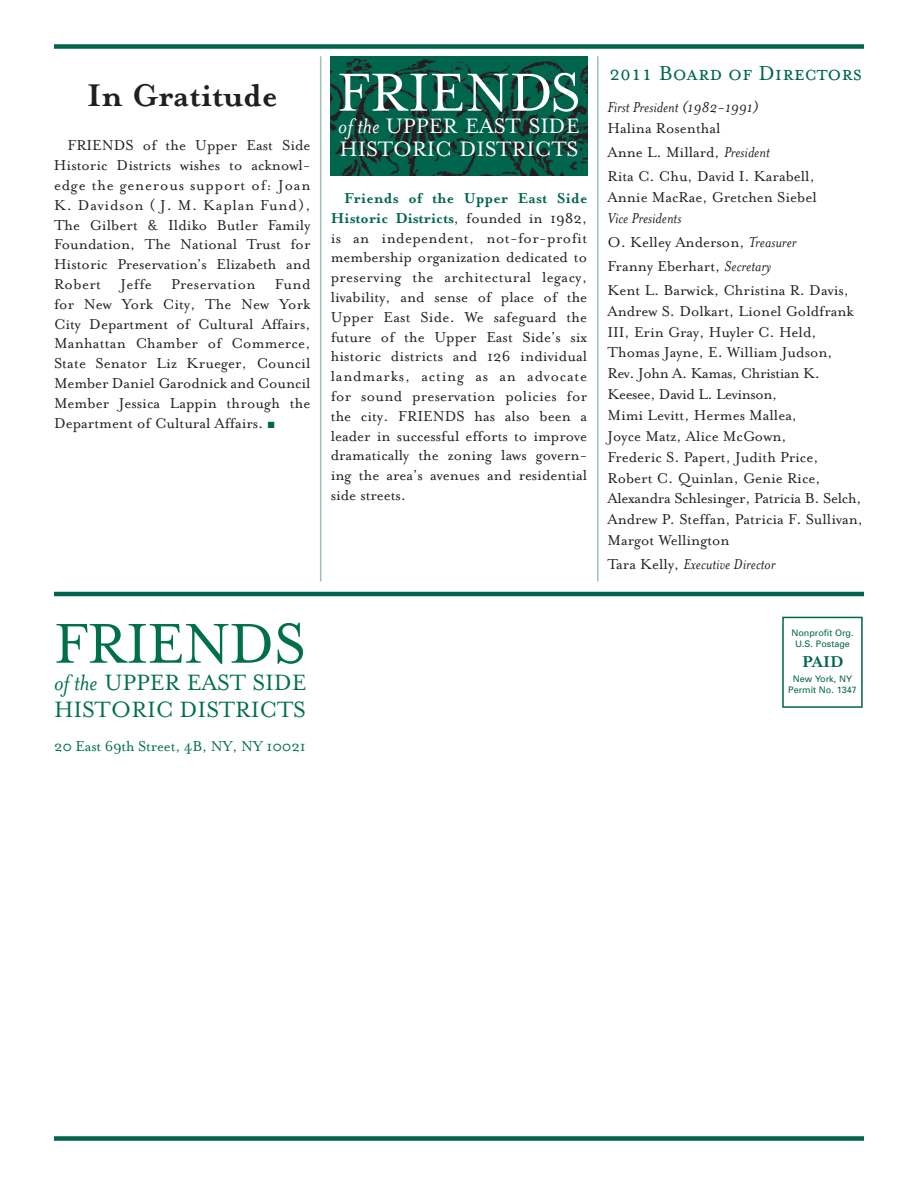
<style>
.page{position:relative;width:918px;height:1188px;background:#fff}
.page>*{position:absolute;margin:0;border:0;box-sizing:border-box;transform-origin:0 0}
.t1{font:64.5px "Mrs Eaves Roman";letter-spacing:-.02em;color:#00704a}
.t2{font:61.5px "Mrs Eaves Roman";color:#fff}
.t3{font:700 36px "Mrs Eaves";color:#231f20}
.t4{font:25.5px/27px "Mrs Eaves Roman";letter-spacing:-.005em;color:#00704a}
.t5{font:24px/22.8px "Mrs Eaves Roman";color:#fff}
.t6{font:23.25px "Mrs Eaves Small Caps";color:#00654d}
.t7{font:700 18px "Mrs Eaves";color:#00654d}
.t8{font:16.5px/19.8px "Mrs Eaves Roman";color:#231f20}
.t9{font:italic 16.5px "Mrs Eaves";color:#231f20}
.t10{font:700 16.5px/19.8px "Mrs Eaves";letter-spacing:.015em;color:#00654d;text-align:right}
.t11{font:16.5px "Mrs Eaves Roman";letter-spacing:-.015em;color:#00704a}
.t12{font:9px/10.8px "Univers";color:#00654d;text-align:center}
.s1{color:#00654d}
.s2{font-family:"Mrs Eaves";font-style:italic}
.s3{font-family:"Mrs Eaves Roman";font-weight:400;color:#231f20}
.s4{font-family:"Mrs Eaves Roman";font-style:normal}
</style>
<div class="page">
<div style="left:54px;top:1136px;width:810px;height:5px;background:#00654d"></div>
<hr style="left:320px;top:56px;width:1px;height:525px;background:#9cbfb7">
<hr style="left:597px;top:56px;width:2px;height:525px;background:#9cbfb7">
<div style="left:54px;top:44px;width:810px;height:5px;background:#00654d"></div>
<hr style="left:54px;top:592px;width:810px;height:4px;background:#00654d">
<div style="left:782px;top:617px;width:81px;height:91px;border:2px solid #00654d"></div>
<img style="left:331px;top:56px;width:256px;height:120px">
<h3 class="t3" style="left:87px;top:72px;width:192px">In Gratitude</h3>
<p class="t8" style="left:54px;top:135px;width:258px;text-align:justify;text-indent:14px">FRIENDS of the Upper East Side Historic Districts wishes to acknowl&shy;edge the generous support of: Joan K. Davidson ( J. M. Kaplan Fund), The Gilbert &amp; Ildiko Butler Family Foundation, The National Trust for Historic Preservation’s Elizabeth and Robert Jeffe Preservation Fund for New York City, The New York City Department of Cultural Affairs, Manhattan Chamber of Commerce, State Senator Liz Krueger, Council Member Daniel Garodnick and Council Member Jessica Lappin through the Department of Cultural Affairs. <span class="s1">■</span></p>
<h1 class="t1" style="left:54px;top:603px;width:253px">FRIENDS</h1>
<h3 class="t4" style="left:54px;top:667px;width:254px"><span class="s2">of the</span> UPPER EAST SIDE<br>HISTORIC DISTRICTS</h3>
<p class="t11" style="left:54px;top:736px;width:253px">20 East 69th Street, 4B, NY, NY 10021</p>
<h2 class="t2" style="left:337px;top:53px;width:245px">FRIENDS</h2>
<h3 class="t5" style="left:338px;top:114px;width:243px"><span class="s2">of the</span> UPPER EAST SIDE<br>HISTORIC DISTRICTS</h3>
<p class="t10" style="left:331px;top:188px;width:258px">Friends of the Upper East Side<br>Historic Districts<span class="s3">, founded in 1982,</span></p>
<p class="t8" style="left:331px;top:227px;width:258px;text-align:justify">is an independent, not-for-profit membership organization dedicated to preserving the architectural legacy, livability, and sense of place of the Upper East Side. We safeguard the future of the Upper East Side’s six historic districts and 126 individual landmarks, acting as an advocate for sound preservation policies for the city. FRIENDS has also been a leader in successful efforts to improve dramatically the zoning laws govern&shy;ing the area’s avenues and residential side streets.</p>
<h3 class="t6" style="left:609px;top:59px;width:254px">2011 Board of Directors</h3>
<p class="t9" style="left:608px;top:97px;width:153px">First President (1982-1991)</p>
<p class="t8" style="left:608px;top:115px;width:209px;line-height:24.2px">Halina Rosenthal<br>Anne L. Millard, <span class="s2">President<br></span>Rita C. Chu, David I. Karabell,</p>
<p class="t8" style="left:608px;top:186px;width:211px">Annie MacRae, Gretchen Siebel</p>
<p class="t9" style="left:608px;top:207px;width:75px">Vice Presidents</p>
<p class="t8" style="left:608px;top:229px;width:243px;line-height:24.2px">O. Kelley Anderson, <span class="s2">Treasurer<br></span>Franny Eberhart, <span class="s2">Secretary<br></span>Kent L. Barwick, Christina R. Davis,</p>
<p class="t8" style="left:607px;top:300px;width:257px;line-height:20.9px">Andrew S. Dolkart, Lionel Goldfrank<br>III, Erin Gray, Huyler C. Held,<br>Thomas Jayne, E. William Judson,<br>Rev. John A. Kamas, Christian K.<br>Keesee, David L. Levinson,<br>Mimi Levitt, Hermes Mallea,<br>Joyce Matz, Alice McGown,<br>Frederic S. Papert, Judith Price,<br>Robert C. Quinlan, Genie Rice,<br>Alexandra Schlesinger, Patricia B. Selch,<br>Andrew P. Steffan, Patricia F. Sullivan,<br>Margot Wellington</p>
<p class="t9" style="left:607px;top:554px;width:170px"><span class="s4">Tara Kelly,</span> Executive Director</p>
<p class="t12" style="left:791px;top:629px;width:64px">Nonprofit Org.<br>U.S. Postage</p>
<p class="t7" style="left:802px;top:650px;width:42px">PAID</p>
<p class="t12" style="left:788px;top:674px;width:70px">New York, NY<br>Permit No. 1347</p>
</div>
